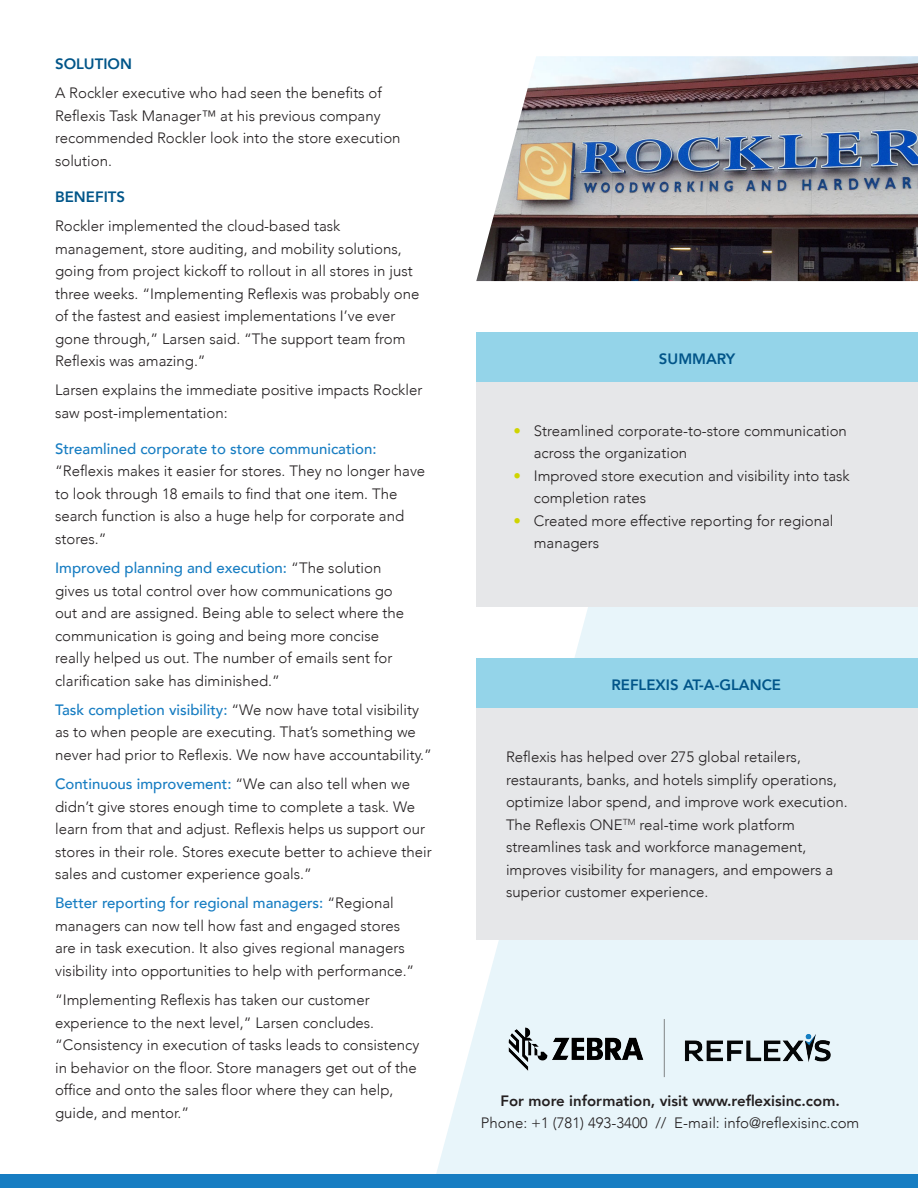
<style>
.page{position:relative;width:918px;height:1188px;background:#fff}
.page>*{position:absolute;margin:0;border:0;box-sizing:border-box;transform-origin:0 0}
.t1{font:300 15px/22.5px "Avenir";color:#231f20}
.t2{font:800 15px "Avenir";color:#231f20}
.t3{font:800 15px "Avenir";color:#015589}
.s1{font-weight:500;color:#177dc2}
.s2{color:#cfd400}
</style>
<div class="page">
<svg style="left:436px;top:607px;width:482px;height:567px;fill:#e8f5fa"></svg>
<div style="left:476px;top:382px;width:442px;height:225px;background:#e6e7e9"></div>
<div style="left:476px;top:708px;width:442px;height:232px;background:#e6e7e9"></div>
<div style="left:476px;top:659px;width:442px;height:49px;background:#94d4e9"></div>
<div style="left:0;top:1174px;width:918px;height:14px;background:#177dc2"></div>
<div style="left:476px;top:332px;width:442px;height:50px;background:#94d4e9"></div>
<img style="left:487px;top:995px;width:364px;height:102px">
<img style="left:476px;top:56px;width:442px;height:225px">
<p class="t3" style="left:55px;top:52px;width:78px">SOLUTION</p>
<p class="t1" style="left:55px;top:82px;width:347px">A Rockler executive who had seen the benefits of Reflexis Task Manager™ at his previous company recommended Rockler look into the store execution solution.</p>
<p class="t3" style="left:55px;top:185px;width:71px">BENEFITS</p>
<p class="t1" style="left:55px;top:215px;width:366px">Rockler implemented the cloud-based task management, store auditing, and mobility solutions, going from project kickoff to rollout in all stores in just three weeks. “Implementing Reflexis was probably one of the fastest and easiest implementations I’ve ever gone through,” Larsen said. “The support team from Reflexis was amazing.”</p>
<p class="t1" style="left:55px;top:379px;width:369px">Larsen explains the immediate positive impacts Rockler saw post-implementation:</p>
<p class="t1" style="left:55px;top:437px;width:372px"><span class="s1">Streamlined corporate to store communication: </span>“Reflexis makes it easier for stores. They no longer have to look through 18 emails to find that one item. The search function is also a huge help for corporate and stores.”</p>
<p class="t1" style="left:55px;top:557px;width:351px"><span class="s1">Improved planning and execution:</span> “The solution gives us total control over how communications go out and are assigned. Being able to select where the communication is going and being more concise really helped us out. The number of emails sent for clarification sake has diminished.”</p>
<p class="t1" style="left:55px;top:698px;width:378px"><span class="s1">Task completion visibility:</span> “We now have total visibility as to when people are executing. That’s something we never had prior to Reflexis. We now have accountability.”</p>
<p class="t1" style="left:55px;top:773px;width:378px"><span class="s1">Continuous improvement:</span> “We can also tell when we didn’t give stores enough time to complete a task. We learn from that and adjust. Reflexis helps us support our stores in their role. Stores execute better to achieve their sales and customer experience goals.”</p>
<p class="t1" style="left:55px;top:892px;width:361px"><span class="s1">Better reporting for regional managers:</span> “Regional managers can now tell how fast and engaged stores are in task execution. It also gives regional managers visibility into opportunities to help with performance.”</p>
<p class="t1" style="left:55px;top:989px;width:366px">“Implementing Reflexis has taken our customer experience to the next level,” Larsen concludes. “Consistency in execution of tasks leads to consistency in behavior on the floor. Store managers get out of the office and onto the sales floor where they can help, guide, and mentor.”</p>
<p class="t3" style="left:659px;top:347px;width:78px">SUMMARY</p>
<p class="t1" style="left:534px;top:420px;width:315px;text-indent:-20px"><span class="s2">•</span> Streamlined corporate-to-store communication across the organization</p>
<p class="t1" style="left:534px;top:465px;width:317px;text-indent:-20px"><span class="s2">•</span> Improved store execution and visibility into task completion rates</p>
<p class="t1" style="left:534px;top:510px;width:301px;text-indent:-20px"><span class="s2">•</span> Created more effective reporting for regional managers</p>
<p class="t3" style="left:611px;top:674px;width:171px">REFLEXIS AT-A-GLANCE</p>
<p class="t1" style="left:506px;top:746px;width:343px">Reflexis has helped over 275 global retailers, restaurants, banks, and hotels simplify operations, optimize labor spend, and improve work execution.<br>The Reflexis ONE<sup>TM</sup> real-time work platform streamlines task and workforce management, improves visibility for managers, and empowers a superior customer experience.</p>
<p class="t2" style="left:500px;top:1089px;width:341px">For more information, visit www.reflexisinc.com.</p>
<p class="t1" style="left:481px;top:1112px;width:380px">Phone: +1 (781) 493-3400 // E-mail: info@reflexisinc.com</p>
</div>
